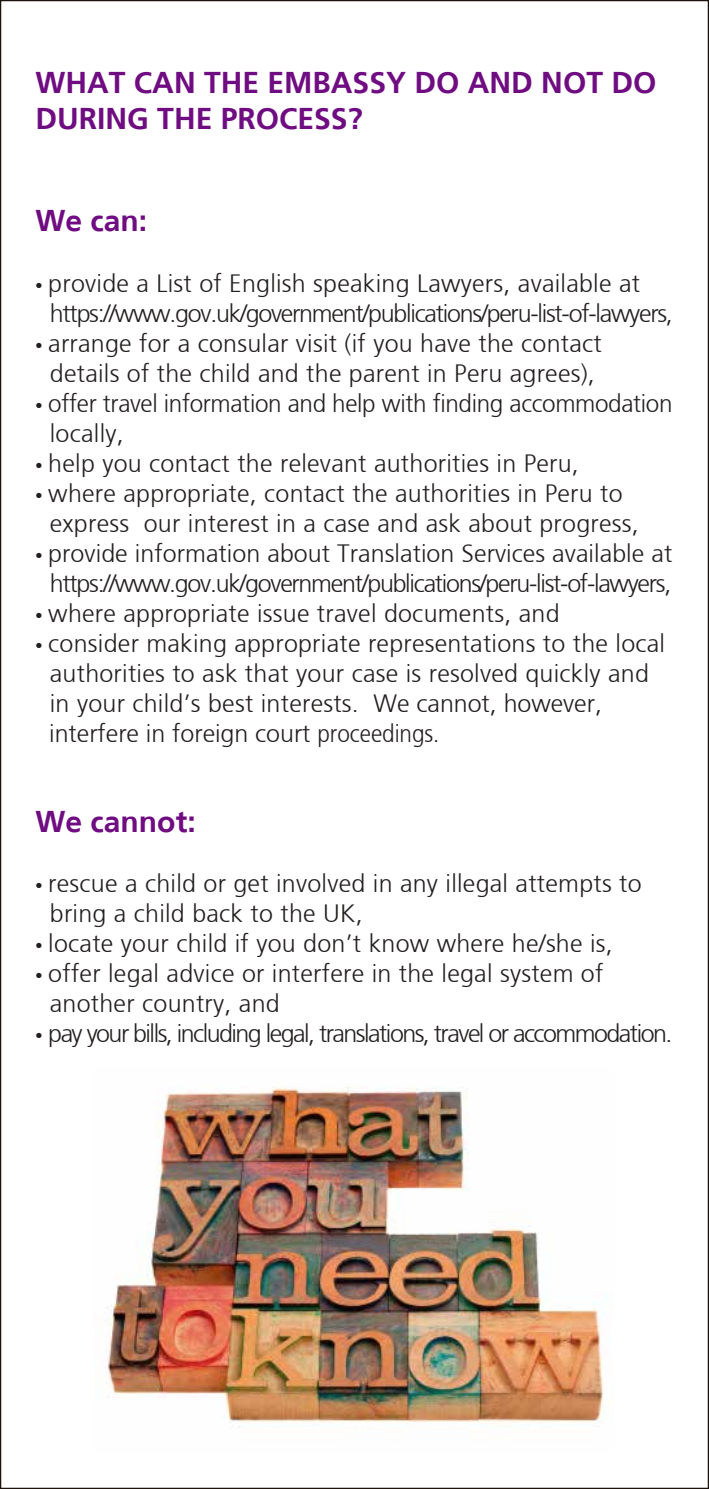
<style>
.page{position:relative;width:709px;height:1489px;background:#fff}
.page>*{position:absolute;margin:0;border:0;box-sizing:border-box;transform-origin:0 0}
.t1{font:700 30px/36px "Frutiger";color:#6f0c81}
.t2{font:300 25px/30px "Frutiger";letter-spacing:.01em;color:#231f1f}
.t3{font:300 25px/30px "Frutiger";letter-spacing:-.05em;color:#231f1f}
.t4{font:300 25px "Frutiger";letter-spacing:-.06em;color:#231f1f}
.t5{font:300 25px/30px "Frutiger";letter-spacing:-.015em;color:#231f1f}
.s1{font-family:"Myriad Pro";font-weight:400}
</style>
<div class="page">
<img style="left:105px;top:1087px;width:502px;height:342px">
<p class="t1" style="left:35px;top:65px;width:622px">WHAT CAN THE EMBASSY DO AND NOT DO<br>DURING THE PROCESS?</p>
<p class="t1" style="left:35px;top:203px;width:113px">We can:</p>
<p class="t3" style="left:50px;top:268px;width:624px;text-indent:-14px"><span class="s1">•</span> provide a List of English speaking Lawyers, available at https://www.gov.uk/government/publications/peru-list-of-lawyers,</p>
<p class="t2" style="left:35px;top:328px;width:568px;text-align:center"><span class="s1">•</span> arrange for a consular visit (if you have the contact details of the child and the parent in Peru agrees),</p>
<p class="t5" style="left:50px;top:388px;width:624px;text-indent:-14px"><span class="s1">•</span> offer travel information and help with finding accommodation locally,</p>
<p class="t2" style="left:35px;top:448px;width:545px"><span class="s1">•</span> help you contact the relevant authorities in Peru,</p>
<p class="t2" style="left:50px;top:478px;width:590px;text-indent:-14px"><span class="s1">•</span> where appropriate, contact the authorities in Peru to express our interest in a case and ask about progress,</p>
<p class="t2" style="left:35px;top:538px;width:638px;text-align:center"><span class="s1">•</span> provide information about Translation Services available at https://www.gov.uk/government/publications/peru-list-of-lawyers,</p>
<p class="t2" style="left:35px;top:598px;width:525px"><span class="s1">•</span> where appropriate issue travel documents, and</p>
<p class="t2" style="left:49px;top:628px;width:617px;text-indent:-14px"><span class="s1">•</span> consider making appropriate representations to the local authorities to ask that your case is resolved quickly and in your child’s best interests. We cannot, however, interfere in foreign court proceedings.</p>
<p class="t1" style="left:35px;top:803px;width:162px">We cannot:</p>
<p class="t2" style="left:50px;top:868px;width:593px;text-indent:-14px"><span class="s1">•</span> rescue a child or get involved in any illegal attempts to bring a child back to the UK,</p>
<p class="t2" style="left:35px;top:928px;width:579px"><span class="s1">•</span> locate your child if you don’t know where he/she is,</p>
<p class="t2" style="left:50px;top:958px;width:555px;text-indent:-14px"><span class="s1">•</span> offer legal advice or interfere in the legal system of another country, and</p>
<p class="t4" style="left:35px;top:1019px;width:638px"><span class="s1">•</span> pay your bills, including legal, translations, travel or accommodation.</p>
</div>
